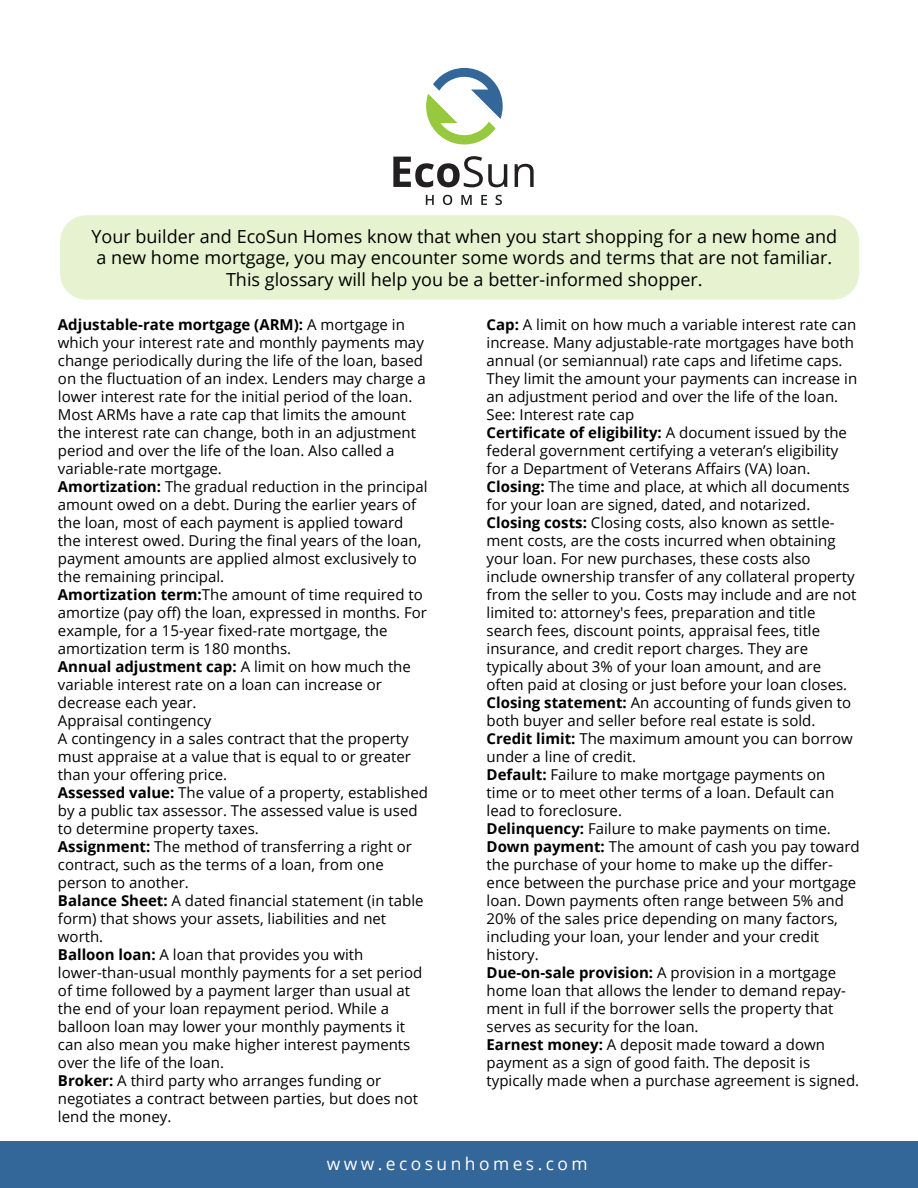
<style>
.page{position:relative;width:918px;height:1188px;background:#fff}
.page>*{position:absolute;margin:0;border:0;box-sizing:border-box;transform-origin:0 0}
.t1{font:18px/21.6px "Open Sans";color:#000;text-align:center}
.t2{font:17.4px "Open Sans";letter-spacing:.2em;color:#fff}
.t3{font:15px/18px "Open Sans";color:#000}
.s1{font-weight:700}
</style>
<div class="page">
<div style="left:0;top:1141px;width:918px;height:47px;background:#369"></div>
<div style="left:60px;top:215px;width:799px;height:85px;background:#e7f3d0;border-radius:26px"></div>
<svg style="left:426px;top:68px;width:77px;height:76px"></svg>
<svg style="left:393px;top:156px;width:114px;height:31px"></svg>
<svg style="left:515px;top:164px;width:19px;height:23px"></svg>
<svg style="left:426px;top:195px;width:8px;height:10px"></svg>
<svg style="left:443px;top:195px;width:9px;height:10px"></svg>
<svg style="left:461px;top:195px;width:11px;height:10px"></svg>
<svg style="left:481px;top:195px;width:6px;height:10px"></svg>
<svg style="left:496px;top:195px;width:6px;height:10px"></svg>
<p class="t1" style="left:92px;top:225px;width:747px">Your builder and EcoSun Homes know that when you start shopping for a new home and a new home mortgage, you may encounter some words and terms that are not familiar.<br>This glossary will help you be a better-informed shopper.</p>
<p class="t3" style="left:58px;top:315px;width:372px"><span class="s1">Adjustable-rate mortgage (ARM):</span> A mortgage in which your interest rate and monthly payments may change periodically during the life of the loan, based on the fluctuation of an index. Lenders may charge a lower interest rate for the initial period of the loan.<br>Most ARMs have a rate cap that limits the amount the interest rate can change, both in an adjustment period and over the life of the loan. Also called a variable-rate mortgage.<br><span class="s1">Amortization:</span> The gradual reduction in the principal amount owed on a debt. During the earlier years of the loan, most of each payment is applied toward the interest owed. During the final years of the loan, payment amounts are applied almost exclusively to the remaining principal.<br><span class="s1">Amortization term:</span>The amount of time required to amortize (pay off) the loan, expressed in months. For example, for a 15-year fixed-rate mortgage, the amortization term is 180 months.<br><span class="s1">Annual adjustment cap:</span> A limit on how much the variable interest rate on a loan can increase or decrease each year.<br>Appraisal contingency<br>A contingency in a sales contract that the property must appraise at a value that is equal to or greater than your offering price.<br><span class="s1">Assessed value:</span> The value of a property, established by a public tax assessor. The assessed value is used to determine property taxes.<br><span class="s1">Assignment:</span> The method of transferring a right or contract, such as the terms of a loan, from one person to another.<br><span class="s1">Balance Sheet:</span> A dated financial statement (in table form) that shows your assets, liabilities and net worth.<br><span class="s1">Balloon loan:</span> A loan that provides you with lower-than-usual monthly payments for a set period of time followed by a payment larger than usual at the end of your loan repayment period. While a balloon loan may lower your monthly payments it can also mean you make higher interest payments over the life of the loan.<br><span class="s1">Broker:</span> A third party who arranges funding or negotiates a contract between parties, but does not lend the money.</p>
<p class="t3" style="left:487px;top:315px;width:375px"><span class="s1">Cap:</span> A limit on how much a variable interest rate can increase. Many adjustable-rate mortgages have both annual (or semiannual) rate caps and lifetime caps.<br>They limit the amount your payments can increase in an adjustment period and over the life of the loan.<br>See: Interest rate cap<br><span class="s1">Certificate of eligibility:</span> A document issued by the federal government certifying a veteran’s eligibility for a Department of Veterans Affairs (VA) loan.<br><span class="s1">Closing:</span> The time and place, at which all documents for your loan are signed, dated, and notarized.<br><span class="s1">Closing costs:</span> Closing costs, also known as settle&shy;ment costs, are the costs incurred when obtaining your loan. For new purchases, these costs also include ownership transfer of any collateral property from the seller to you. Costs may include and are not limited to: attorney's fees, preparation and title search fees, discount points, appraisal fees, title insurance, and credit report charges. They are typically about 3% of your loan amount, and are often paid at closing or just before your loan closes.<br><span class="s1">Closing statement:</span> An accounting of funds given to both buyer and seller before real estate is sold.<br><span class="s1">Credit limit:</span> The maximum amount you can borrow under a line of credit.<br><span class="s1">Default:</span> Failure to make mortgage payments on time or to meet other terms of a loan. Default can lead to foreclosure.<br><span class="s1">Delinquency:</span> Failure to make payments on time.<br><span class="s1">Down payment:</span> The amount of cash you pay toward the purchase of your home to make up the differ&shy;ence between the purchase price and your mortgage loan. Down payments often range between 5% and 20% of the sales price depending on many factors, including your loan, your lender and your credit history.<br><span class="s1">Due-on-sale provision:</span> A provision in a mortgage home loan that allows the lender to demand repay&shy;ment in full if the borrower sells the property that serves as security for the loan.<br><span class="s1">Earnest money:</span> A deposit made toward a down payment as a sign of good faith. The deposit is typically made when a purchase agreement is signed.</p>
<p class="t2" style="left:327px;top:1152px;width:263px">www.ecosunhomes.com</p>
</div>
